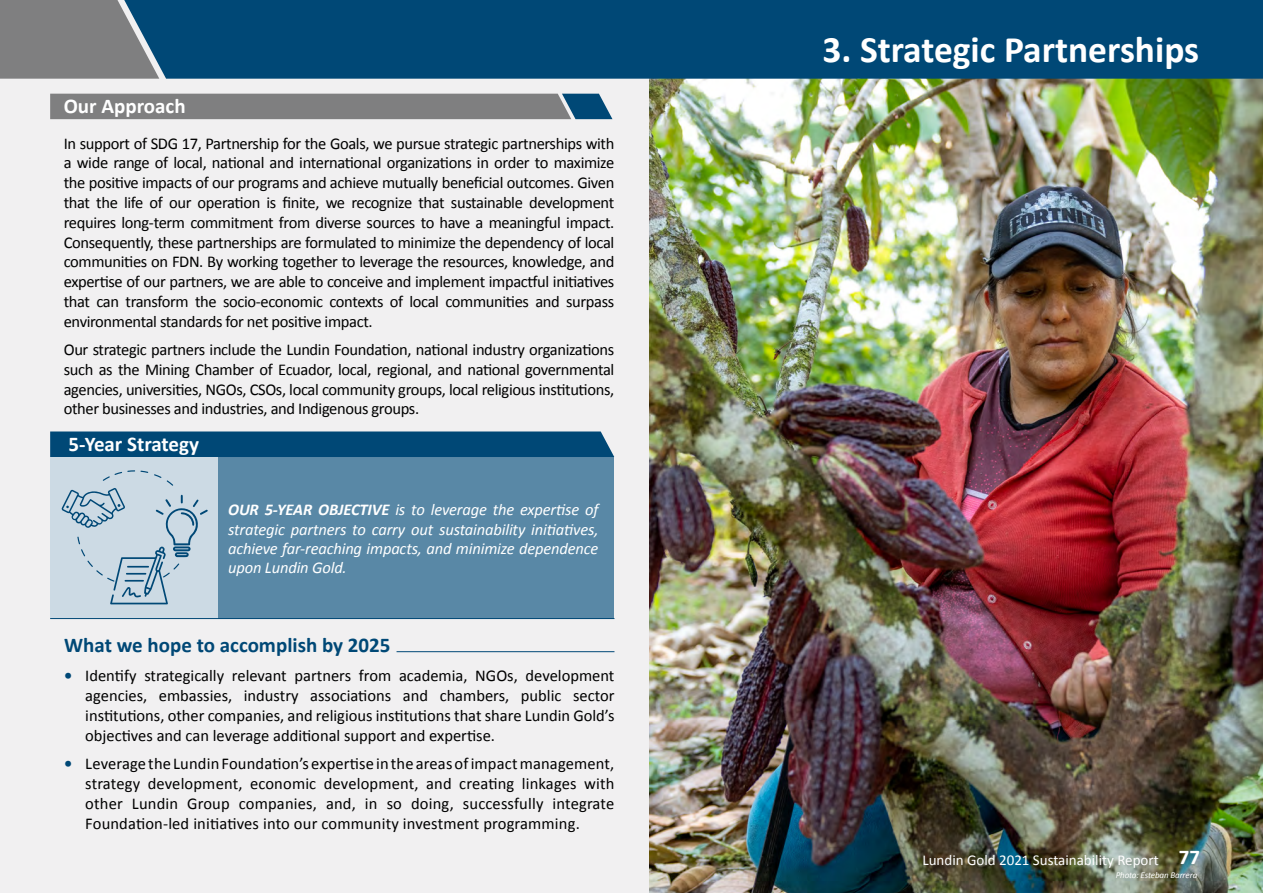
<style>
.page{position:relative;width:1263px;height:893px;background:#fff}
.page>*{position:absolute;margin:0;border:0;box-sizing:border-box;transform-origin:0 0}
.t1{font:700 37.5px "Calibri";color:#fff}
.t2{font:700 21px "Calibri";color:#004876}
.t3{font:700 21px "Calibri";color:#fff}
.t4{font:16.5px/19.8px "Calibri";letter-spacing:-.02em;color:#000;text-align:justify}
.t5{font:italic 16.5px/19px "Calibri";letter-spacing:-.01em;color:#fff;text-align:justify}
.t6{font:15px "Calibri";color:#fff}
.t7{font:italic 9px "Calibri";letter-spacing:-.015em;color:#fff}
.s1{font-weight:700}
.s2{font-weight:700;color:#004876}
.s3{font-weight:700;font-size:21px;color:#b58410}
</style>
<div class="page">
<img style="left:648px;top:79px;width:615px;height:814px">
<div style="left:0;top:0;width:648px;height:893px;background:#f1f0f1"></div>
<div style="left:0;top:0;width:124px;height:79px;background:#7f7f80"></div>
<div style="left:124px;top:0;width:1139px;height:79px;background:#004876"></div>
<svg style="left:50px;top:94px;width:562px;height:25px;background:#787d81"></svg>
<hr style="left:396px;top:651px;width:218px;height:1px;background:#004876">
<div style="left:217px;top:457px;width:397px;height:161px;background:#5988a6"></div>
<div style="left:50px;top:431px;width:564px;height:26px;background:#004876"></div>
<div style="left:50px;top:457px;width:167px;height:161px;background:#ccdae4"></div>
<hr style="left:50px;top:618px;width:564px;height:1px;background:#004876">
<svg style="left:61px;top:470px;width:147px;height:134px"></svg>
<p class="t3" style="left:64px;top:93px;width:123px">Our Approach</p>
<p class="t4" style="left:64px;top:133px;width:552px">In support of SDG 17, Partnership for the Goals, we pursue strategic partnerships with a wide range of local, national and international organizations in order to maximize the positive impacts of our programs and achieve mutually beneficial outcomes. Given that the life of our operation is finite, we recognize that sustainable development requires long-term commitment from diverse sources to have a meaningful impact.<br>Consequently, these partnerships are formulated to minimize the dependency of local communities on FDN. By working together to leverage the resources, knowledge, and expertise of our partners, we are able to conceive and implement impactful initiatives that can transform the socio-economic contexts of local communities and surpass environmental standards for net positive impact.</p>
<p class="t4" style="left:64px;top:340px;width:552px">Our strategic partners include the Lundin Foundation, national industry organizations such as the Mining Chamber of Ecuador, local, regional, and national governmental agencies, universities, NGOs, CSOs, local community groups, local religious institutions, other businesses and industries, and Indigenous groups.</p>
<p class="t3" style="left:69px;top:430px;width:132px">5-Year Strategy</p>
<p class="t5" style="left:228px;top:500px;width:372px"><span class="s1">OUR 5-YEAR OBJECTIVE</span> is to leverage the expertise of strategic partners to carry out sustainability initiatives, achieve far-reaching impacts, and minimize dependence upon Lundin Gold.</p>
<p class="t2" style="left:64px;top:631px;width:328px">What we hope to accomplish by 2025</p>
<p class="t4" style="left:85px;top:666px;width:531px;text-indent:-21px"><span class="s2">•</span> Identify strategically relevant partners from academia, NGOs, development agencies, embassies, industry associations and chambers, public sector institutions, other companies, and religious institutions that share Lundin Gold’s objectives and can leverage additional support and expertise.</p>
<p class="t4" style="left:85px;top:754px;width:531px;text-indent:-21px"><span class="s2">•</span> Leverage the Lundin Foundation’s expertise in the areas of impact management, strategy development, economic development, and creating linkages with other Lundin Group companies, and, in so doing, successfully integrate Foundation-led initiatives into our community investment programming.</p>
<h1 class="t1" style="left:822px;top:26px;width:378px">3. Strategic Partnerships</h1>
<p class="t6" style="left:922px;top:850px;width:279px">Lundin Gold 2021 Sustainability Report <span class="s3">77</span></p>
<p class="t7" style="left:1116px;top:869px;width:83px">Photo: Esteban Barrera</p>
</div>
